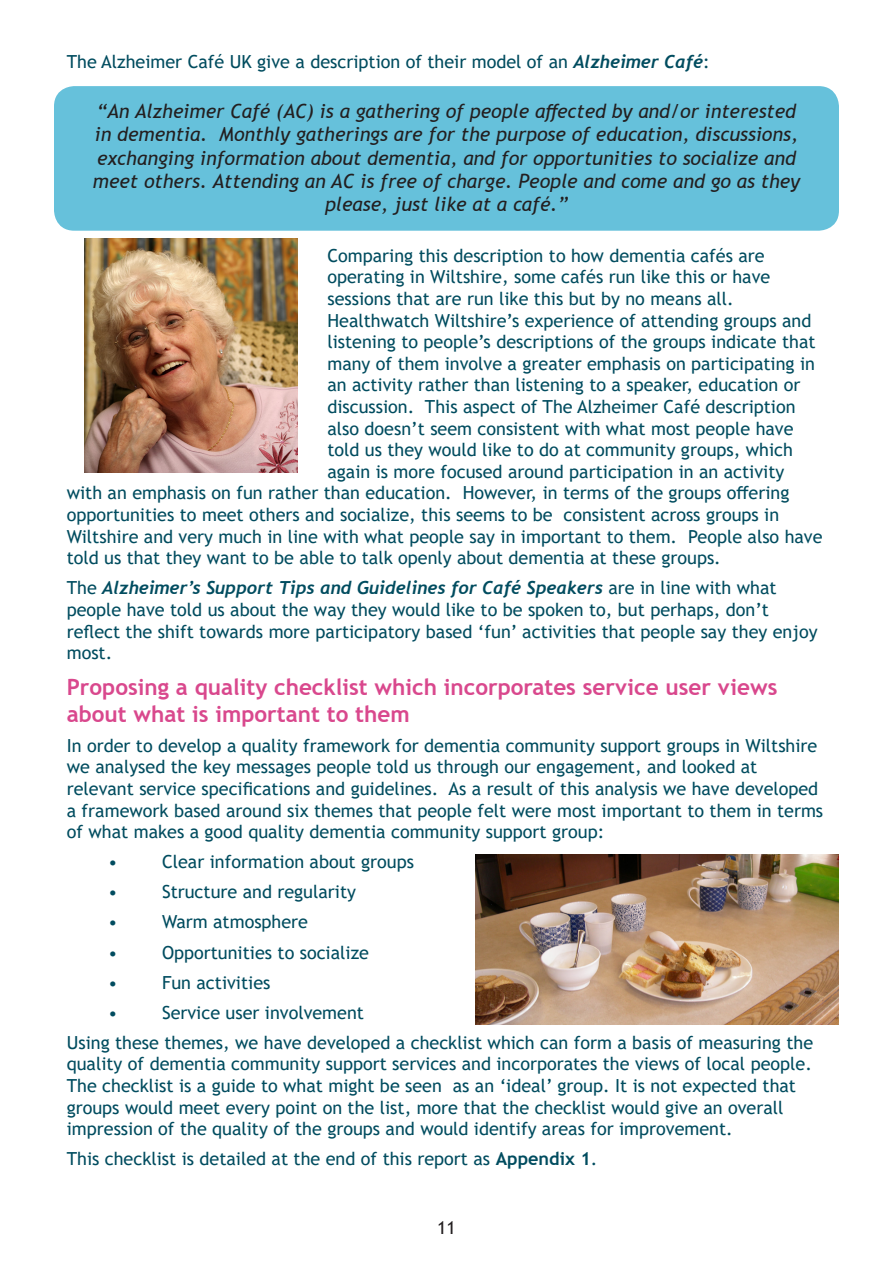
<style>
.page{position:relative;width:893px;height:1263px;background:#fff}
.page>*{position:absolute;margin:0;border:0;box-sizing:border-box;transform-origin:0 0}
.t1{font:700 22.5px/27px "Trebuchet MS";color:#d9488d}
.t2{font:italic 19.5px/23.4px "Trebuchet MS";color:#231f20;text-align:center}
.t3{font:18px/21.6px "Trebuchet MS";color:#014c5f}
.t4{font:18px "Trebuchet MS";color:#231f20}
.s1{font-family:"Trebuchet";font-weight:700;font-style:italic}
.s2{font-weight:700}
</style>
<div class="page">
<div style="left:56px;top:88px;width:781px;height:140px;background:#66c1db;border-radius:18px"></div>
<div style="left:54px;top:86px;width:785px;height:145px;border:4px solid #0098c3;border-radius:18px"></div>
<img style="left:84px;top:238px;width:213px;height:234px">
<img style="left:475px;top:855px;width:364px;height:170px">
<p class="t3" style="left:67px;top:51px;width:645px">The Alzheimer Café UK give a description of their model of an <span class="s1">Alzheimer Café</span>:</p>
<p class="t2" style="left:93px;top:99px;width:709px">“An Alzheimer Café (AC) is a gathering of people affected by and/or interested in dementia. Monthly gatherings are for the purpose of education, discussions, exchanging information about dementia, and for opportunities to socialize and meet others. Attending an AC is free of charge. People and come and go as they please, just like at a café.”</p>
<p class="t3" style="left:327px;top:244px;width:439px">Comparing this description to how dementia cafés are</p>
<p class="t3" style="left:327px;top:266px;width:444px">operating in Wiltshire, some cafés run like this or have</p>
<p class="t3" style="left:327px;top:288px;width:408px">sessions that are run like this but by no means all.</p>
<p class="t3" style="left:327px;top:309px;width:485px">Healthwatch Wiltshire’s experience of attending groups and</p>
<p class="t3" style="left:327px;top:331px;width:490px">listening to people’s descriptions of the groups indicate that</p>
<p class="t3" style="left:327px;top:352px;width:489px">many of them involve a greater emphasis on participating in</p>
<p class="t3" style="left:327px;top:374px;width:474px">an activity rather than listening to a speaker, education or</p>
<p class="t3" style="left:327px;top:396px;width:470px">discussion. This aspect of The Alzheimer Café description</p>
<p class="t3" style="left:327px;top:417px;width:468px">also doesn’t seem consistent with what most people have</p>
<p class="t3" style="left:327px;top:439px;width:467px">told us they would like to do at community groups, which</p>
<p class="t3" style="left:327px;top:460px;width:458px">again is more focused around participation in an activity</p>
<p class="t3" style="left:67px;top:482px;width:724px">with an emphasis on fun rather than education. However, in terms of the groups offering</p>
<p class="t3" style="left:67px;top:504px;width:714px">opportunities to meet others and socialize, this seems to be consistent across groups in</p>
<p class="t3" style="left:67px;top:525px;width:757px">Wiltshire and very much in line with what people say in important to them. People also have</p>
<p class="t3" style="left:67px;top:547px;width:656px">told us that they want to be able to talk openly about dementia at these groups.</p>
<p class="t3" style="left:67px;top:577px;width:752px">The <span class="s1">Alzheimer’s Support Tips and Guidelines for Café Speakers</span> are in line with what people have told us about the way they would like to be spoken to, but perhaps, don’t reflect the shift towards more participatory based ‘fun’ activities that people say they enjoy most.</p>
<p class="t1" style="left:67px;top:673px;width:712px">Proposing a quality checklist which incorporates service user views about what is important to them</p>
<p class="t3" style="left:67px;top:734px;width:758px">In order to develop a quality framework for dementia community support groups in Wiltshire we analysed the key messages people told us through our engagement, and looked at relevant service specifications and guidelines. As a result of this analysis we have developed a framework based around six themes that people felt were most important to them in terms of what makes a good quality dementia community support group:</p>
<p class="t3" style="left:108px;top:851px;width:11px">•</p>
<p class="t3" style="left:162px;top:851px;width:253px">Clear information about groups</p>
<p class="t3" style="left:108px;top:881px;width:11px">•</p>
<p class="t3" style="left:162px;top:881px;width:196px">Structure and regularity</p>
<p class="t3" style="left:108px;top:911px;width:11px">•</p>
<p class="t3" style="left:162px;top:911px;width:148px">Warm atmosphere</p>
<p class="t3" style="left:108px;top:941px;width:11px">•</p>
<p class="t3" style="left:162px;top:941px;width:208px">Opportunities to socialize</p>
<p class="t3" style="left:108px;top:971px;width:11px">•</p>
<p class="t3" style="left:162px;top:971px;width:110px">Fun activities</p>
<p class="t3" style="left:108px;top:1001px;width:11px">•</p>
<p class="t3" style="left:162px;top:1001px;width:203px">Service user involvement</p>
<p class="t3" style="left:67px;top:1031px;width:748px">Using these themes, we have developed a checklist which can form a basis of measuring the quality of dementia community support services and incorporates the views of local people.<br>The checklist is a guide to what might be seen as an ‘ideal’ group. It is not expected that groups would meet every point on the list, more that the checklist would give an overall impression of the quality of the groups and would identify areas for improvement.</p>
<p class="t3" style="left:67px;top:1148px;width:532px">This checklist is detailed at the end of this report as <span class="s2">Appendix 1</span>.</p>
<p class="t4" style="left:437px;top:1216px;width:20px">11</p>
</div>
